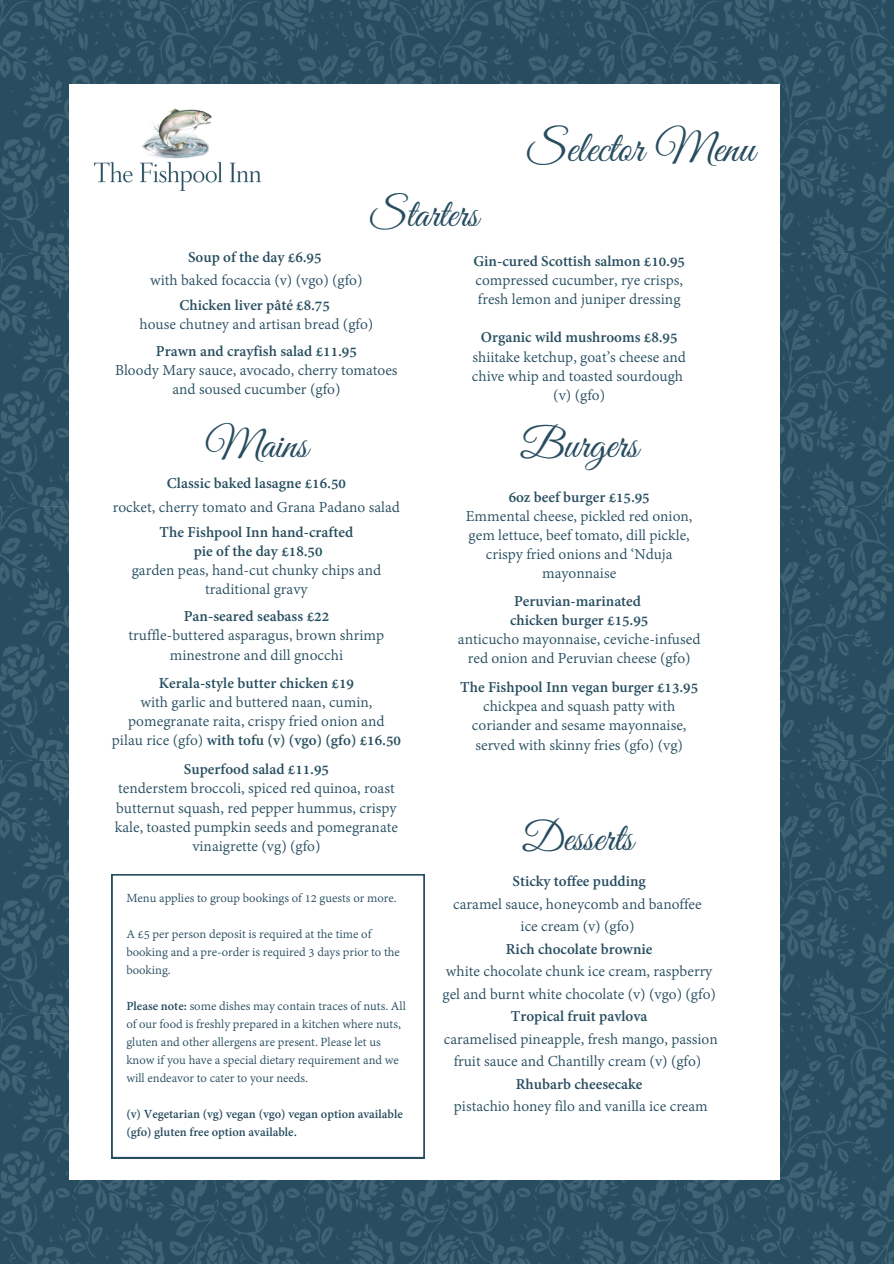
<style>
.page{position:relative;width:894px;height:1264px;background:#fff}
.page>*{position:absolute;margin:0;border:0;box-sizing:border-box;transform-origin:0 0}
.t1{font:43.8px "Great Vibes";color:#284d60}
.t2{font:42px "Great Vibes";color:#284d60}
.t3{font:40.5px "Great Vibes";color:#284d60}
.t4{font:16.5px/19.2px "Adobe Devanagari";color:#274e60;text-align:center}
.t5{font:16.5px/22.5px "Adobe Devanagari";color:#284d60;text-align:center}
.t6{font:700 16.5px/24.2px "Adobe Devanagari";color:#274e60;text-align:center}
.t7{font:13.5px/18px "Adobe Devanagari";color:#284d60}
.t8{font:700 13.5px/18px "Adobe Devanagari";color:#284d60}
.s1{font-weight:400}
.s2{font-weight:700}
</style>
<div class="page">
<img style="left:0;top:0;width:893px;height:1263px">
<div style="left:69px;top:84px;width:710px;height:1095px;background:#fff"></div>
<img style="left:94px;top:108px;width:166px;height:82px">
<svg style="left:112px;top:874px;width:312px;height:283px"></svg>
<h2 class="t3" style="left:370px;top:191px;width:110px">Starters</h2>
<h2 class="t1" style="left:527px;top:123px;width:229px">Selector Menu</h2>
<h2 class="t6" style="left:150px;top:246px;width:214px">Soup of the day £6.95<br><span class="s1">with baked focaccia (v) (vgo) (gfo)<br></span>Chicken liver pâté £8.75</h2>
<h2 class="t4" style="left:139px;top:316px;width:235px">house chutney and artisan bread (gfo)</h2>
<h2 class="t4" style="left:115px;top:343px;width:284px"><span class="s2">Prawn and crayfish salad £11.95<br></span>Bloody Mary sauce, avocado, cherry tomatoes and soused cucumber (gfo)</h2>
<h2 class="t2" style="left:205px;top:421px;width:104px">Mains</h2>
<h1 class="t6" style="left:113px;top:473px;width:289px">Classic baked lasagne £16.50<br><span class="s1">rocket, cherry tomato and Grana Padano salad<br></span>The Fishpool Inn hand-crafted</h1>
<h1 class="t4" style="left:132px;top:543px;width:251px"><span class="s2">pie of the day £18.50<br></span>garden peas, hand-cut chunky chips and traditional gravy</h1>
<p class="t4" style="left:129px;top:608px;width:257px"><span class="s2">Pan-seared seabass £22<br></span>truffle-buttered asparagus, brown shrimp minestrone and dill gnocchi</p>
<p class="t4" style="left:112px;top:674px;width:290px"><span class="s2">Kerala-style butter chicken £19<br></span>with garlic and buttered naan, cumin, pomegranate raita, crispy fried onion and pilau rice (gfo) <span class="s2">with tofu (v) (vgo) (gfo) £16.50</span></p>
<p class="t4" style="left:115px;top:761px;width:284px"><span class="s2">Superfood salad £11.95<br></span>tenderstem broccoli, spiced red quinoa, roast butternut squash, red pepper hummus, crispy kale, toasted pumpkin seeds and pomegranate vinaigrette (vg) (gfo)</p>
<h1 class="t7" style="left:126px;top:889px;width:272px">Menu applies to group bookings of 12 guests or more.</h1>
<h2 class="t7" style="left:126px;top:925px;width:275px">A £5 per person deposit is required at the time of booking and a pre-order is required 3 days prior to the booking.</h2>
<h2 class="t7" style="left:126px;top:997px;width:281px"><span class="s2">Please note:</span> some dishes may contain traces of nuts. All of our food is freshly prepared in a kitchen where nuts, gluten and other allergens are present. Please let us know if you have a special dietary requirement and we will endeavor to cater to your needs.</h2>
<h1 class="t8" style="left:126px;top:1105px;width:278px">(v) Vegetarian (vg) vegan (vgo) vegan option available (gfo) gluten free option available.</h1>
<h2 class="t4" style="left:473px;top:253px;width:213px;text-align:justify"><span class="s2">Gin-cured Scottish salmon £10.95 </span>compressed cucumber, rye crisps, fresh lemon and juniper dressing</h2>
<h2 class="t4" style="left:472px;top:329px;width:215px"><span class="s2">Organic wild mushrooms £8.95 </span>shiitake ketchup, goat’s cheese and chive whip and toasted sourdough (v) (gfo)</h2>
<p class="t2" style="left:520px;top:421px;width:120px">Burgers</p>
<h3 class="t4" style="left:466px;top:489px;width:228px"><span class="s2">6oz beef burger £15.95<br></span>Emmental cheese, pickled red onion, gem lettuce, beef tomato, dill pickle, crispy fried onions and ‘Nduja mayonnaise</h3>
<h2 class="t4" style="left:458px;top:592px;width:244px"><span class="s2">Peruvian-marinated<br>chicken burger £15.95<br></span>anticucho mayonnaise, ceviche-infused red onion and Peruvian cheese (gfo)</h2>
<p class="t4" style="left:460px;top:679px;width:239px"><span class="s2">The Fishpool Inn vegan burger £13.95 </span>chickpea and squash patty with coriander and sesame mayonnaise, served with skinny fries (gfo) (vg)</p>
<p class="t3" style="left:522px;top:815px;width:112px">Desserts</p>
<p class="t5" style="left:442px;top:871px;width:277px"><span class="s2">Sticky toffee pudding<br></span>caramel sauce, honeycomb and banoffee<br>ice cream (v) (gfo)<br><span class="s2">Rich chocolate brownie<br></span>white chocolate chunk ice cream, raspberry gel and burnt white chocolate (v) (vgo) (gfo)<br><span class="s2">Tropical fruit pavlova<br></span>caramelised pineapple, fresh mango, passion fruit sauce and Chantilly cream (v) (gfo)<br><span class="s2">Rhubarb cheesecake<br></span>pistachio honey filo and vanilla ice cream</p>
</div>
